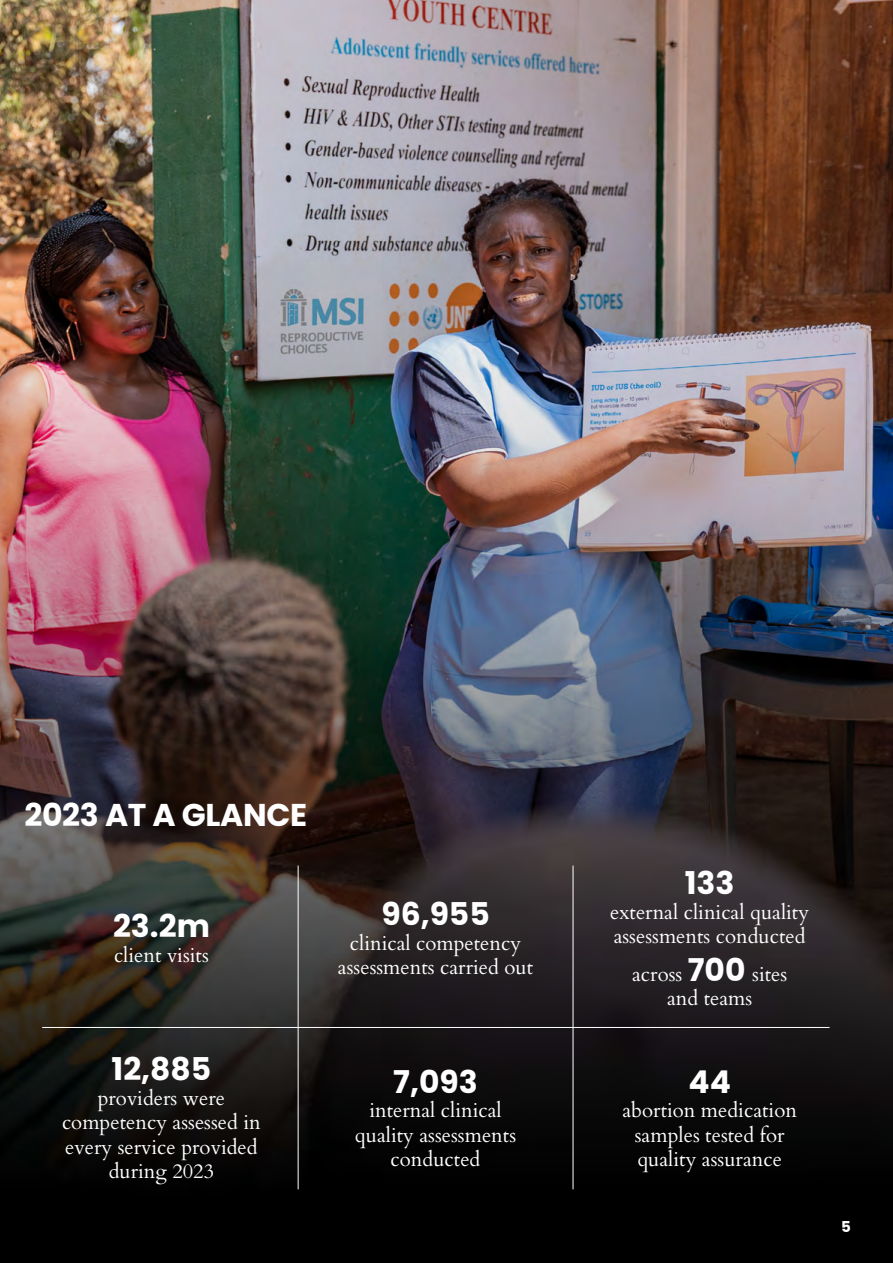
<style>
.page{position:relative;width:893px;height:1263px;background:#fff}
.page>*{position:absolute;margin:0;border:0;box-sizing:border-box;transform-origin:0 0}
.t1{font:700 31.5px "Poppins";letter-spacing:-.01em;color:#fff}
.t2{font:700 31.35px "Poppins";color:#fff}
.t3{font:20.4px/24.5px "Cardo";color:#fff;text-align:center}
.t4{font:700 15px "Poppins";color:#fff}
.s1{font-family:"Poppins";font-weight:700;font-size:31.35px}
</style>
<div class="page">
<img style="left:0;top:0;width:893px;height:1263px">
<hr style="left:298px;top:866px;width:1px;height:323px;background:#fff">
<hr style="left:573px;top:866px;width:1px;height:323px;background:#fff">
<hr style="left:42px;top:1027px;width:787px;height:1px;background:#fff">
<h1 class="t1" style="left:24px;top:796px;width:284px">2023 AT A GLANCE</h1>
<h2 class="t2" style="left:113px;top:908px;width:98px">23.2m</h2>
<p class="t3" style="left:114px;top:942px;width:96px">client visits</p>
<h2 class="t2" style="left:112px;top:1051px;width:101px">12,885</h2>
<p class="t3" style="left:62px;top:1085px;width:200px">providers were competency assessed in every service provided during 2023</p>
<h2 class="t2" style="left:381px;top:896px;width:110px">96,955</h2>
<p class="t3" style="left:338px;top:929px;width:197px">clinical competency assessments carried out</p>
<h2 class="t2" style="left:393px;top:1063px;width:86px">7,093</h2>
<p class="t3" style="left:355px;top:1097px;width:163px">internal clinical quality assessments conducted</p>
<h2 class="t2" style="left:685px;top:865px;width:51px">133</h2>
<p class="t3" style="left:610px;top:898px;width:200px;text-align:left">external clinical quality assessments conducted</p>
<p class="t3" style="left:632px;top:960px;width:157px">across <span class="s1">700</span> sites and teams</p>
<h2 class="t2" style="left:688px;top:1063px;width:44px">44</h2>
<p class="t3" style="left:622px;top:1097px;width:176px">abortion medication samples tested for quality assurance</p>
<p class="t4" style="left:841px;top:1218px;width:11px">5</p>
</div>
